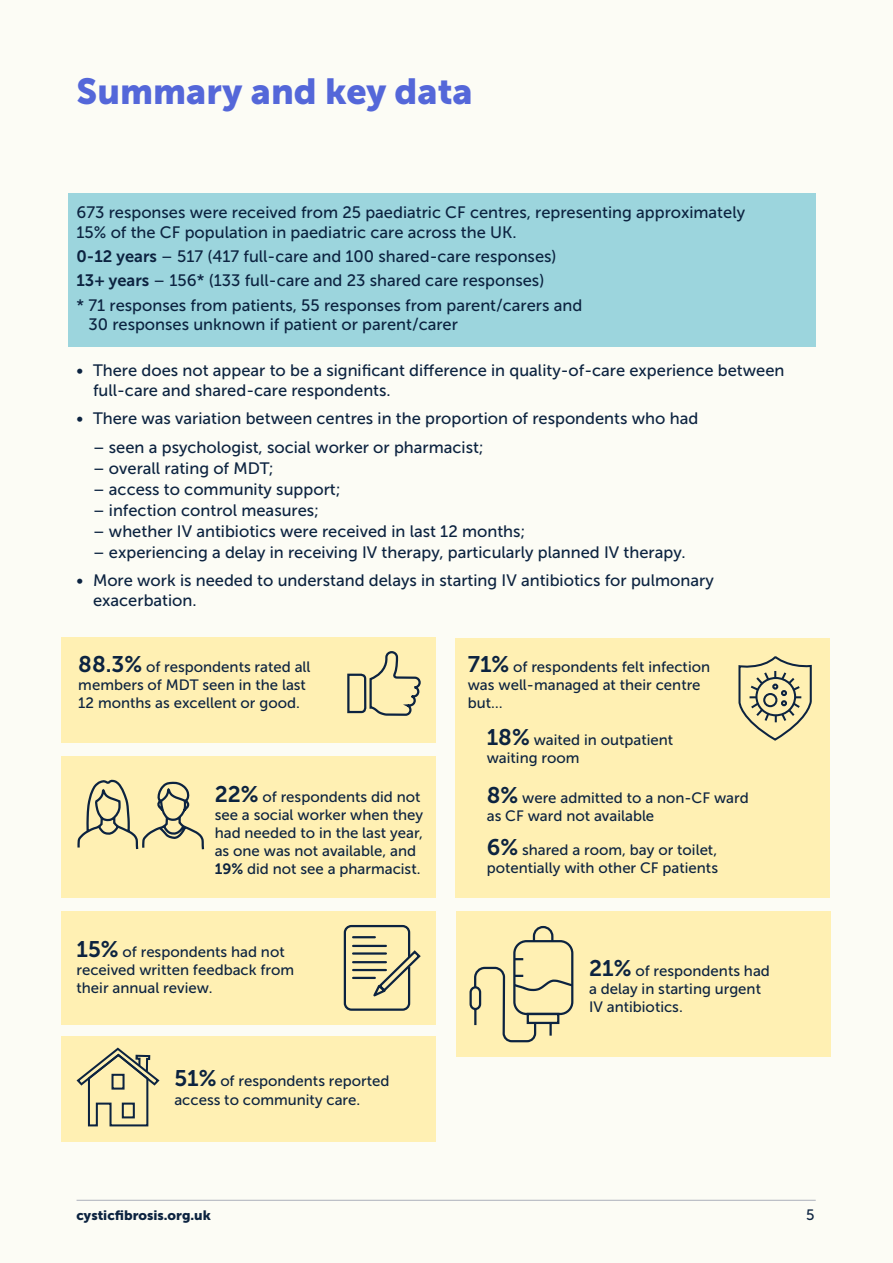
<style>
.page{position:relative;width:893px;height:1263px;background:#fcfcf5}
.page>*{position:absolute;margin:0;border:0;box-sizing:border-box;transform-origin:0 0}
.Section_header{font:36px "Museo Sans 900";color:#5467d9}
.Body_copy_default{font:16.5px/19.5px "Museo Sans 500";color:#0c2340}
.Reference__blue_box{font:16.5px/19.8px "Museo Sans 500";color:#0c2340}
.t1{font:15px/18px "Museo Sans 500";color:#0c2340}
.t2{font:13.5px "Museo Sans 900";color:#0c2340}
.s1{font-family:"Museo Sans 700"}
.s2{font-family:"Museo Sans 700";font-size:22.5px}
</style>
<div class="page">
<hr style="left:77px;top:1200px;width:739px;height:1px;background:#abb0bb">
<div style="left:455px;top:638px;width:374px;height:260px;background:#fff0b3"></div>
<div style="left:456px;top:911px;width:374px;height:146px;background:#fff0b3"></div>
<div style="left:62px;top:1036px;width:374px;height:106px;background:#fff0b3"></div>
<div style="left:68px;top:193px;width:748px;height:62px;background:#9cd5dd"></div>
<div style="left:68px;top:237px;width:748px;height:42px;background:#9cd5dd"></div>
<div style="left:68px;top:261px;width:748px;height:42px;background:#9cd5dd"></div>
<div style="left:68px;top:285px;width:748px;height:62px;background:#9cd5dd"></div>
<div style="left:62px;top:637px;width:374px;height:105px;background:#fff0b3"></div>
<div style="left:62px;top:756px;width:374px;height:142px;background:#fff0b3"></div>
<svg style="left:77px;top:779px;width:128px;height:71px"></svg>
<div style="left:62px;top:911px;width:374px;height:114px;background:#fff0b3"></div>
<div style="left:344px;top:925px;width:66px;height:86px;border:2px solid #0c2340;border-radius:6px"></div>
<svg style="left:346px;top:651px;width:76px;height:550px"></svg>
<svg style="left:738px;top:656px;width:74px;height:85px"></svg>
<svg style="left:468px;top:925px;width:107px;height:276px"></svg>
<svg style="left:76px;top:1047px;width:84px;height:80px"></svg>
<p class="Section_header" style="left:77px;top:70px;width:398px">Summary and key data</p>
<p class="Reference__blue_box" style="left:77px;top:202px;width:670px">673 responses were received from 25 paediatric CF centres, representing approximately<br>15% of the CF population in paediatric care across the UK.</p>
<p class="Reference__blue_box" style="left:77px;top:246px;width:481px"><span class="s1">0-12 years</span> – 517 (417 full-care and 100 shared-care responses)</p>
<p class="Reference__blue_box" style="left:77px;top:271px;width:469px"><span class="s1">13+ years</span> – 156* (133 full-care and 23 shared care responses)</p>
<p class="Reference__blue_box" style="left:88px;top:295px;width:495px;text-indent:-12px">* 71 responses from patients, 55 responses from parent/carers and<br>30 responses unknown if patient or parent/carer</p>
<p class="Body_copy_default" style="left:93px;top:361px;width:693px;text-indent:-16px">• There does not appear to be a significant difference in quality-of-care experience between full-care and shared-care respondents.</p>
<p class="Body_copy_default" style="left:77px;top:409px;width:623px">• There was variation between centres in the proportion of respondents who had</p>
<p class="Body_copy_default" style="left:93px;top:437px;width:392px">– seen a psychologist, social worker or pharmacist;</p>
<p class="Body_copy_default" style="left:93px;top:458px;width:182px">– overall rating of MDT;</p>
<p class="Body_copy_default" style="left:93px;top:479px;width:249px">– access to community support;</p>
<p class="Body_copy_default" style="left:93px;top:500px;width:228px">– infection control measures;</p>
<p class="Body_copy_default" style="left:93px;top:521px;width:434px">– whether IV antibiotics were received in last 12 months;</p>
<p class="Body_copy_default" style="left:93px;top:542px;width:594px">– experiencing a delay in receiving IV therapy, particularly planned IV therapy.</p>
<p class="Body_copy_default" style="left:93px;top:571px;width:622px;text-indent:-16px">• More work is needed to understand delays in starting IV antibiotics for pulmonary exacerbation.</p>
<p class="t1" style="left:78px;top:658px;width:234px"><span class="s2">88.3%</span> of respondents rated all members of MDT seen in the last<br>12 months as excellent or good.</p>
<p class="t1" style="left:215px;top:788px;width:210px"><span class="s2">22%</span> of respondents did not see a social worker when they had needed to in the last year, as one was not available, and<br><span class="s1">19%</span> did not see a pharmacist.</p>
<p class="t1" style="left:77px;top:942px;width:219px"><span class="s2">15%</span> of respondents had not received written feedback from their annual review.</p>
<p class="t1" style="left:174px;top:1072px;width:217px"><span class="s2">51%</span> of respondents reported access to community care.</p>
<p class="t1" style="left:468px;top:658px;width:244px"><span class="s2">71%</span> of respondents felt infection was well-managed at their centre but…</p>
<p class="t1" style="left:487px;top:731px;width:188px"><span class="s2">18%</span> waited in outpatient waiting room</p>
<p class="t1" style="left:487px;top:789px;width:264px"><span class="s2">8%</span> were admitted to a non-CF ward as CF ward not available</p>
<p class="t1" style="left:487px;top:841px;width:232px"><span class="s2">6%</span> shared a room, bay or toilet,</p>
<p class="t1" style="left:487px;top:859px;width:233px">potentially with other CF patients</p>
<p class="t1" style="left:589px;top:962px;width:182px"><span class="s2">21%</span> of respondents had a delay in starting urgent<br>IV antibiotics.</p>
<p class="t2" style="left:77px;top:1208px;width:136px">cysticfibrosis.org.uk</p>
<p class="t1" style="left:806px;top:1206px;width:10px">5</p>
</div>
